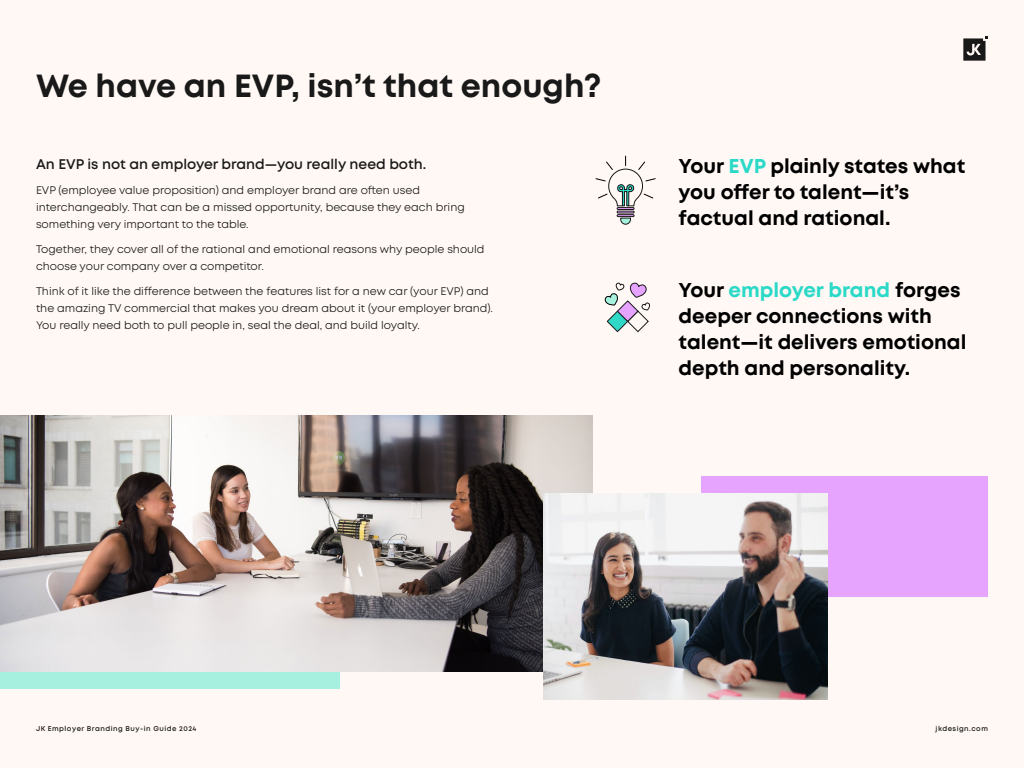
<style>
.page{position:relative;width:1024px;height:768px;background:#fff8f4}
.page>*{position:absolute;margin:0;border:0;box-sizing:border-box;transform-origin:0 0}
.t1{font:700 32px "Mont";color:#191919}
.t2{font:700 20px/26px "Mont";color:#000}
.t3{font:600 14px "Mont";color:#191919}
.t4{font:11px/17px "Mont";color:#191919}
.t5{font:600 7px "Mont";letter-spacing:.07em;color:#191919}
.s1{color:#2ad9c7}
</style>
<div class="page">
<div style="left:701px;top:477px;width:287px;height:120px;background:#e6a4ff"></div>
<div style="left:0;top:672px;width:340px;height:17px;background:#a5f0de"></div>
<img style="left:0;top:415px;width:592px;height:257px">
<img style="left:543px;top:494px;width:284px;height:206px">
<svg style="left:963px;top:36px;width:25px;height:25px"></svg>
<svg style="left:595px;top:156px;width:61px;height:69px"></svg>
<svg style="left:605px;top:283px;width:46px;height:49px"></svg>
<h1 class="t1" style="left:36px;top:65px;width:567px">We have an EVP, isn’t that enough?</h1>
<p class="t3" style="left:36px;top:155px;width:392px">An EVP is not an employer brand—you really need both.</p>
<p class="t4" style="left:36px;top:182px;width:430px">EVP (employee value proposition) and employer brand are often used interchangeably. That can be a missed opportunity, because they each bring something very important to the table.</p>
<p class="t4" style="left:36px;top:241px;width:450px">Together, they cover all of the rational and emotional reasons why people should choose your company over a competitor.</p>
<p class="t4" style="left:36px;top:283px;width:458px">Think of it like the difference between the features list for a new car (your EVP) and the amazing TV commercial that makes you dream about it (your employer brand).<br>You really need both to pull people in, seal the deal, and build loyalty.</p>
<h2 class="t2" style="left:679px;top:154px;width:288px">Your <span class="s1">EVP</span> plainly states what you offer to talent—it’s factual and rational.</h2>
<h2 class="t2" style="left:679px;top:278px;width:289px">Your <span class="s1">employer brand</span> forges deeper connections with talent—it delivers emotional depth and personality.</h2>
<p class="t5" style="left:36px;top:724px;width:162px">JK Employer Branding Buy-in Guide 2024</p>
<p class="t5" style="left:936px;top:724px;width:54px">jkdesign.com</p>
</div>
